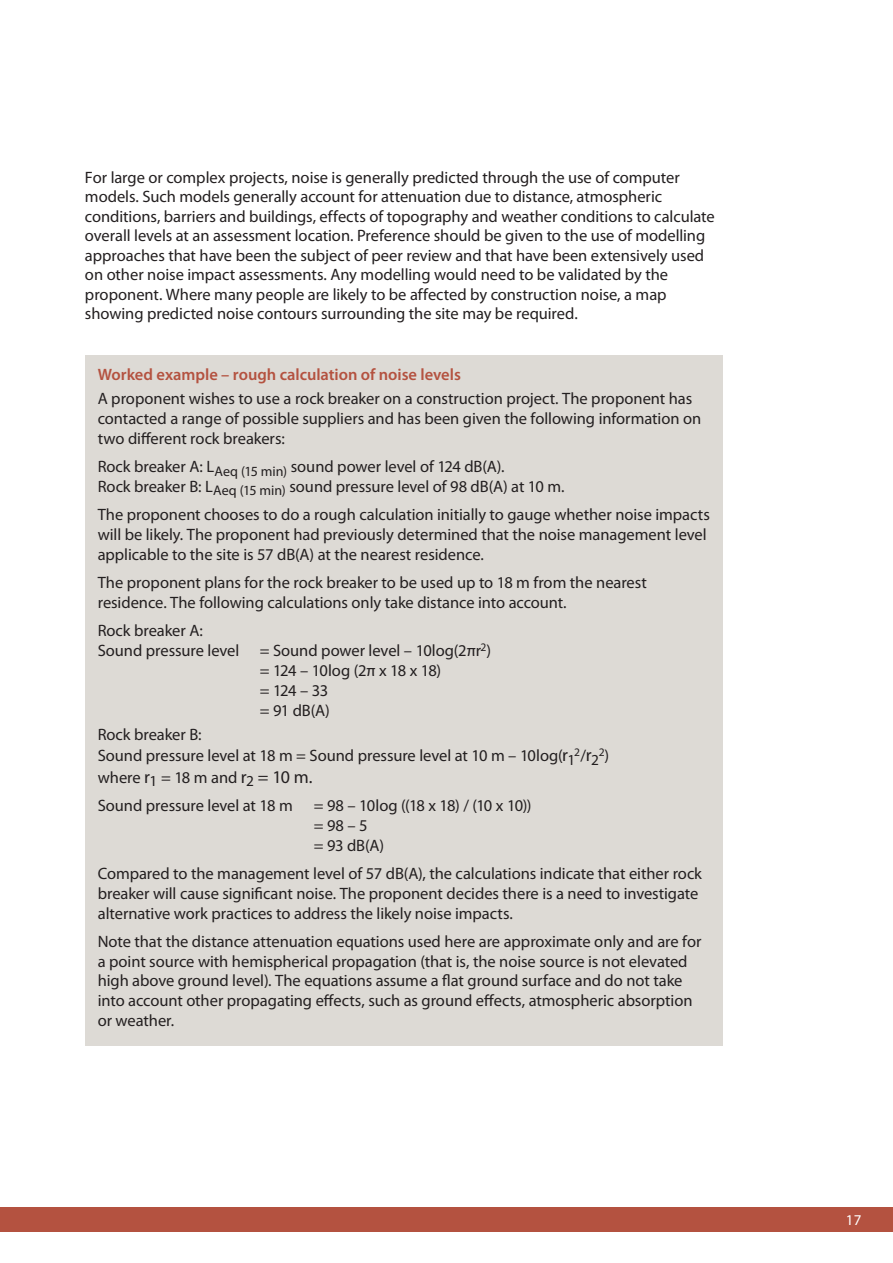
<style>
.page{position:relative;width:893px;height:1263px;background:#fff}
.page>*{position:absolute;margin:0;border:0;box-sizing:border-box;transform-origin:0 0}
.t1{font:16.5px/19.8px "Myriad Pro";color:#231f20}
.t2{font:600 16.5px "Myriad Pro";color:#b45240}
.t3{font:16.5px "Myriad Pro";letter-spacing:-.035em;color:#231f20}
.t4{font:15px "Myriad Pro";color:#fff}
.t5{font:11.55px "Myriad Pro";color:#231f20}
.s1{font-size:18px}
.s2{font-size:16.5px}
.s3{font-size:15.3px}
</style>
<div class="page">
<div style="left:0;top:1207px;width:893px;height:25px;background:#b45240"></div>
<div style="left:85px;top:355px;width:638px;height:690px;background:#dddad5"></div>
<p class="t1" style="left:85px;top:168px;width:631px">For large or complex projects, noise is generally predicted through the use of computer models. Such models generally account for attenuation due to distance, atmospheric conditions, barriers and buildings, effects of topography and weather conditions to calculate overall levels at an assessment location. Preference should be given to the use of modelling approaches that have been the subject of peer review and that have been extensively used on other noise impact assessments. Any modelling would need to be validated by the proponent. Where many people are likely to be affected by construction noise, a map showing predicted noise contours surrounding the site may be required.</p>
<p class="t2" style="left:98px;top:369px;width:365px">Worked example – rough calculation of noise levels</p>
<p class="t1" style="left:98px;top:390px;width:605px">A proponent wishes to use a rock breaker on a construction project. The proponent has contacted a range of possible suppliers and has been given the following information on two different rock breakers:</p>
<p class="t1" style="left:98px;top:458px;width:468px">Rock breaker A: L<sub>Aeq</sub> <sub>(15</sub> <sub>min)</sub> sound power level of 124 dB(A).<br>Rock breaker B: L<sub>Aeq</sub> <sub>(15</sub> <sub>min)</sub> sound pressure level of 98 dB(A) at 10 m.</p>
<p class="t1" style="left:98px;top:506px;width:614px">The proponent chooses to do a rough calculation initially to gauge whether noise impacts will be likely. The proponent had previously determined that the noise management level applicable to the site is 57 dB(A) at the nearest residence.</p>
<p class="t1" style="left:98px;top:574px;width:551px">The proponent plans for the rock breaker to be used up to 18 m from the nearest residence. The following calculations only take distance into account.</p>
<p class="t1" style="left:98px;top:622px;width:107px">Rock breaker A:</p>
<p class="t1" style="left:98px;top:642px;width:395px">Sound pressure level = Sound power level – 10log(2πr<sup>2</sup>)</p>
<p class="t3" style="left:260px;top:664px;width:183px">= 124 – 10log (2π x 18 x 18)</p>
<p class="t1" style="left:260px;top:681px;width:70px">= 124 – 33</p>
<p class="t1" style="left:260px;top:701px;width:72px">= 91 dB(A)</p>
<p class="t1" style="left:98px;top:724px;width:479px;line-height:21.6px">Rock breaker B:<br>Sound pressure level at 18 m = Sound pressure level at 10 m – 10log(<span class="s1">r</span><sub>1</sub></p>
<p class="t5" style="left:574px;top:747px;width:37px">2<span class="s2">/</span><span class="s1">r</span><span class="s3">2</span>2<span class="s2">)</span></p>
<p class="t1" style="left:98px;top:764px;width:216px;line-height:28.3px">where <span class="s1">r</span><sub>1</sub> = 18 m and <span class="s1">r</span><sub>2</sub> <span class="s1">= 10 m.<br></span>Sound pressure level at 18 m</p>
<p class="t1" style="left:314px;top:797px;width:219px">= 98 – 10log ((18 x 18) / (10 x 10)) = 98 – 5<br>= 93 dB(A)</p>
<p class="t1" style="left:98px;top:865px;width:606px">Compared to the management level of 57 dB(A), the calculations indicate that either rock breaker will cause significant noise. The proponent decides there is a need to investigate alternative work practices to address the likely noise impacts.</p>
<p class="t1" style="left:98px;top:932px;width:605px">Note that the distance attenuation equations used here are approximate only and are for a point source with hemispherical propagation (that is, the noise source is not elevated high above ground level). The equations assume a flat ground surface and do not take into account other propagating effects, such as ground effects, atmospheric absorption or weather.</p>
<p class="t4" style="left:846px;top:1215px;width:17px">17</p>
</div>
